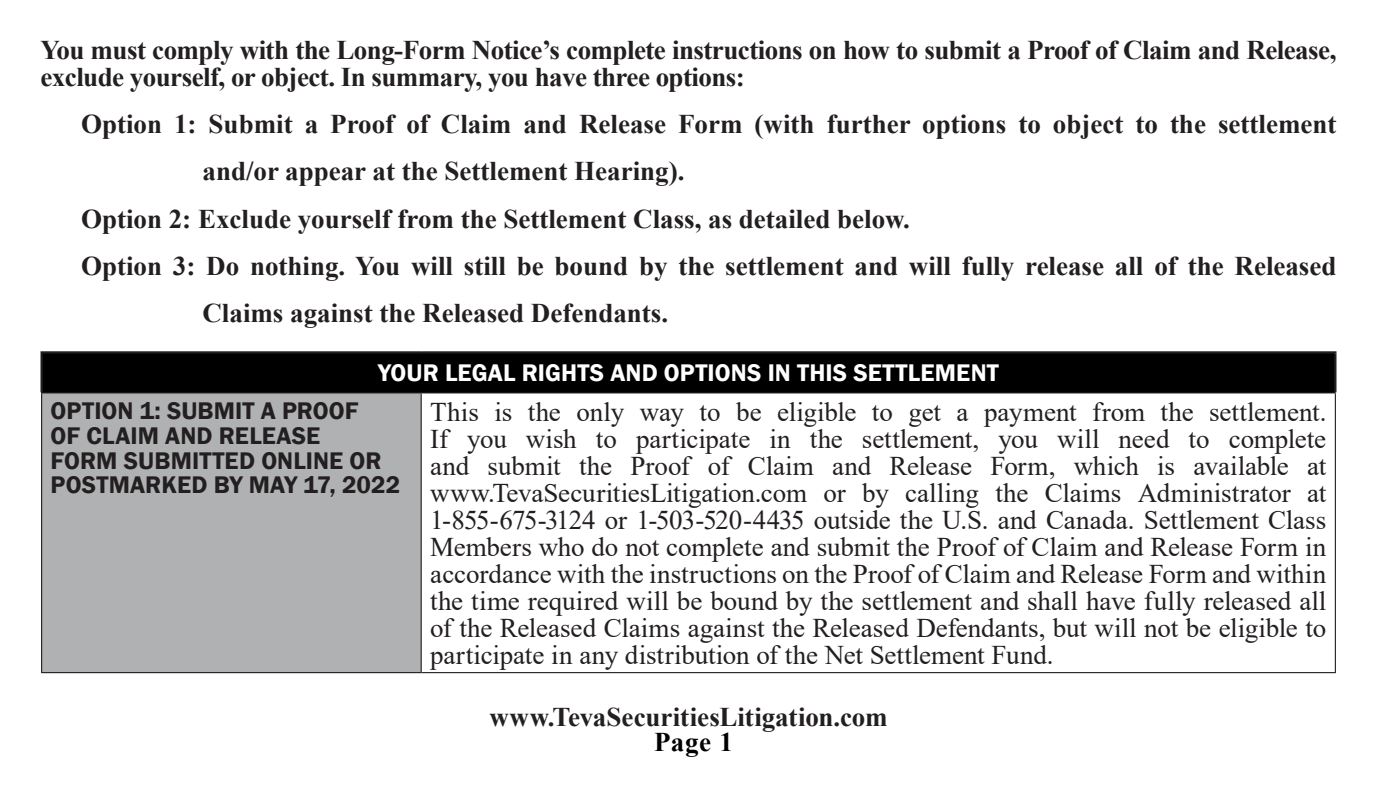
<style>
.page{position:relative;width:1377px;height:810px;background:#fff}
.page>*{position:absolute;margin:0;border:0;box-sizing:border-box;transform-origin:0 0}
.Body_Copy{font:27px/27px "Times New Roman";letter-spacing:-.005em;color:#231f20;text-align:justify}
.t1{font:700 27px "Times New Roman";color:#231f20}
.t2{font:700 27px/27px "Times New Roman";letter-spacing:-.02em;color:#231f20}
.Body_Copy-2{font:700 27px "Times New Roman";color:#000}
.Body_Copy-3{font:600 24.75px/24.8px "Franklin Gothic";letter-spacing:.005em;color:#231f20}
.t3{font:600 24.75px "Franklin Gothic";letter-spacing:.005em;color:#fff}
</style>
<div class="page">
<div style="left:42px;top:352px;width:1293px;height:41px;background:#000"></div>
<div style="left:42px;top:393px;width:379px;height:280px;background:#b0b1b2"></div>
<hr style="left:40px;top:351px;width:381px;height:3px;background:#231f20">
<hr style="left:40px;top:354px;width:3px;height:38px;background:#231f20">
<hr style="left:421px;top:351px;width:915px;height:3px;background:#231f20">
<hr style="left:1334px;top:354px;width:2px;height:38px;background:#231f20">
<hr style="left:41px;top:392px;width:380px;height:1px;background:#231f20">
<hr style="left:41px;top:393px;width:1px;height:279px;background:#231f20">
<hr style="left:421px;top:392px;width:915px;height:1px;background:#231f20">
<hr style="left:421px;top:393px;width:1px;height:279px;background:#231f20">
<hr style="left:1335px;top:393px;width:1px;height:279px;background:#231f20">
<hr style="left:41px;top:672px;width:380px;height:1px;background:#231f20">
<hr style="left:421px;top:672px;width:915px;height:1px;background:#231f20">
<p class="t2" style="left:40px;top:35px;width:1297px">You must comply with the Long-Form Notice’s complete instructions on how to submit a Proof of Claim and Release, exclude yourself, or object. In summary, you have three options:</p>
<p class="t1" style="left:81px;top:105px;width:1257px">Option 1: Submit a Proof of Claim and Release Form (with further options to object to the settlement</p>
<p class="t1" style="left:202px;top:152px;width:483px">and/or appear at the Settlement Hearing).</p>
<p class="t1" style="left:81px;top:199px;width:830px">Option 2: Exclude yourself from the Settlement Class, as detailed below.</p>
<p class="t1" style="left:81px;top:246px;width:1257px">Option 3: Do nothing. You will still be bound by the settlement and will fully release all of the Released</p>
<p class="t1" style="left:202px;top:294px;width:467px">Claims against the Released Defendants.</p>
<h1 class="t3" style="left:378px;top:358px;width:622px">YOUR LEGAL RIGHTS AND OPTIONS IN THIS SETTLEMENT</h1>
<p class="Body_Copy-3" style="left:51px;top:399px;width:351px">OPTION 1: SUBMIT A PROOF<br>OF CLAIM AND RELEASE<br>FORM SUBMITTED ONLINE OR<br>POSTMARKED BY MAY 17, 2022</p>
<p class="Body_Copy" style="left:430px;top:397px;width:898px">This is the only way to be eligible to get a payment from the settlement.<br>If you wish to participate in the settlement, you will need to complete and submit the Proof of Claim and Release Form, which is available at www.TevaSecuritiesLitigation.com or by calling the Claims Administrator at 1-855-675-3124 or 1-503-520-4435 outside the U.S. and Canada. Settlement Class Members who do not complete and submit the Proof of Claim and Release Form in accordance with the instructions on the Proof of Claim and Release Form and within the time required will be bound by the settlement and shall have fully released all of the Released Claims against the Released Defendants, but will not be eligible to participate in any distribution of the Net Settlement Fund.</p>
<p class="t1" style="left:489px;top:698px;width:400px">www.TevaSecuritiesLitigation.com</p>
<p class="Body_Copy-2" style="left:654px;top:722px;width:80px">Page 1</p>
</div>
